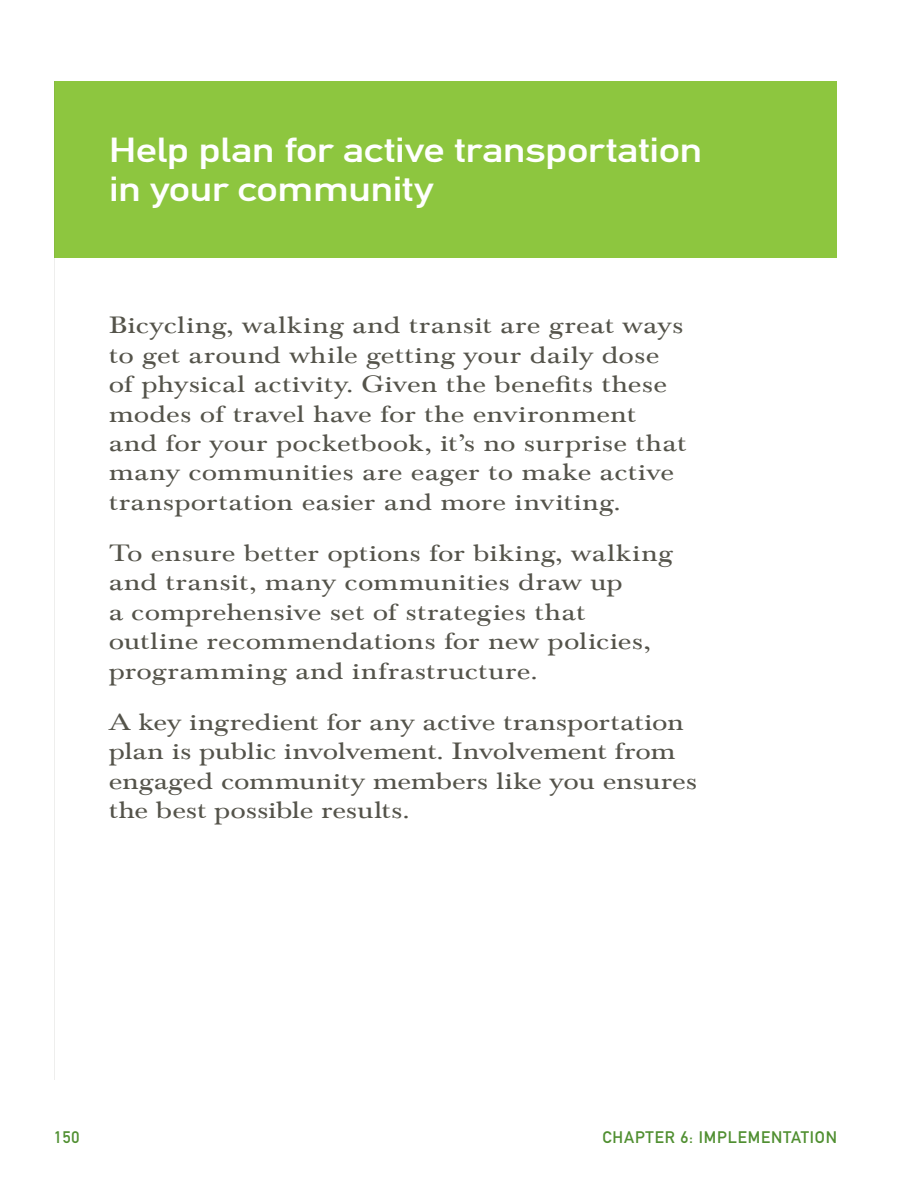
<style>
.page{position:relative;width:918px;height:1188px;background:#fff}
.page>*{position:absolute;margin:0;border:0;box-sizing:border-box;transform-origin:0 0}
.t1{font:34.35px/39.2px "DIN Mittelschrift Std";letter-spacing:-.015em;color:#fff;scale:1.25 1}
.t2{font:24.45px/29.4px "Baskerville Com";color:#54534a;scale:1.25 1}
.t3{font:16.5px "DIN Mittelschrift Std";letter-spacing:.05em;color:#508f31}
</style>
<div class="page">
<div style="left:54px;top:81px;width:783px;height:176px;background:#8dc63f"></div>
<hr style="left:54px;top:81px;width:1px;height:999px;background:#54534a">
<h1 class="t1" style="left:109px;top:130px;width:477px">Help plan for active transportation in your community</h1>
<p class="t2" style="left:109px;top:311px;width:464px">Bicycling, walking and transit are great ways to get around while getting your daily dose of physical activity. Given the benefits these modes of travel have for the environment and for your pocketbook, it’s no surprise that many communities are eager to make active transportation easier and more inviting.</p>
<p class="t2" style="left:109px;top:539px;width:453px">To ensure better options for biking, walking and transit, many communities draw up<br>a comprehensive set of strategies that outline recommendations for new policies, programming and infrastructure.</p>
<p class="t2" style="left:109px;top:708px;width:472px">A key ingredient for any active transportation plan is public involvement. Involvement from engaged community members like you ensures the best possible results.</p>
<p class="t3" style="left:54px;top:1127px;width:27px">150</p>
<p class="t3" style="left:603px;top:1127px;width:236px">Chapter 6: Implementation</p>
</div>
